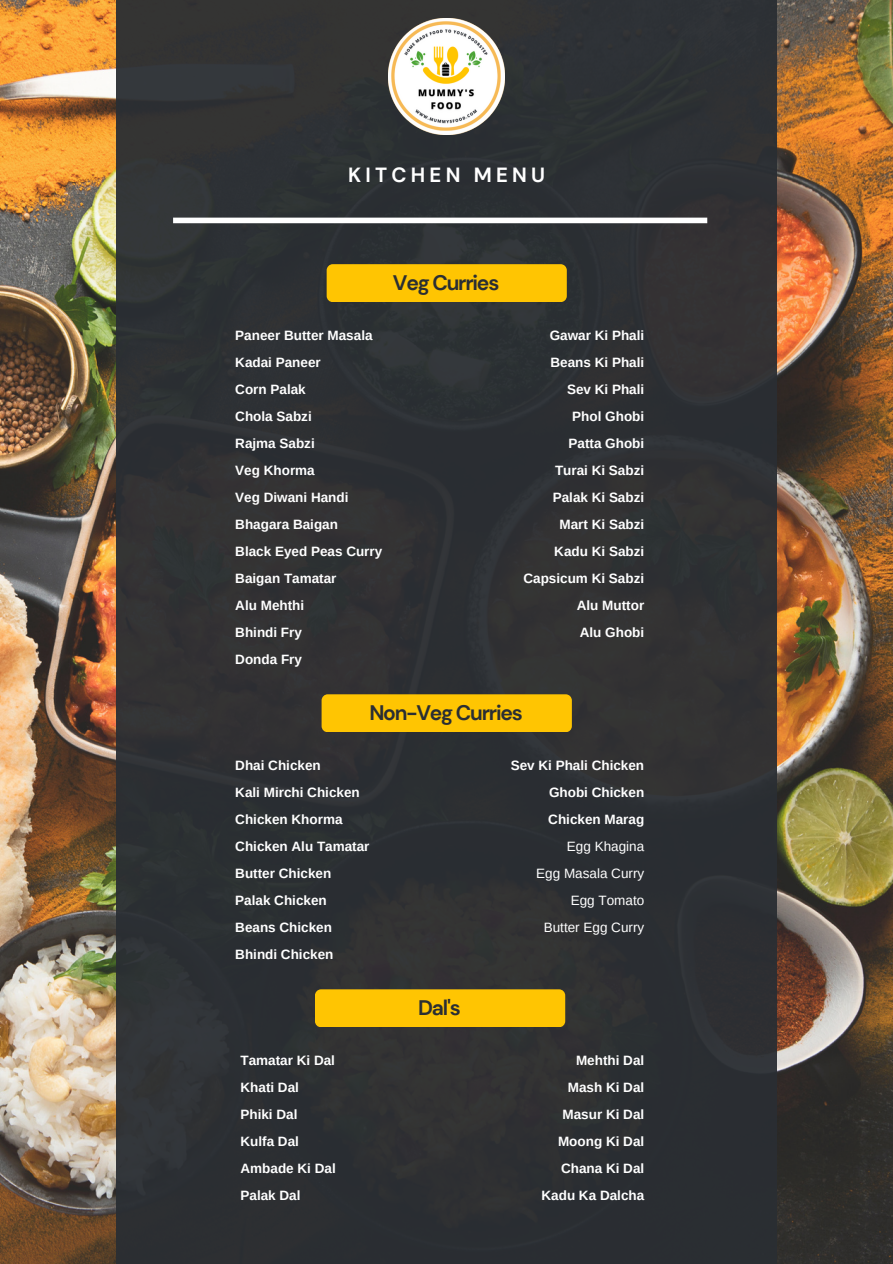
<style>
.page{position:relative;width:893px;height:1264px;background:#fff}
.page>*{position:absolute;margin:0;border:0;box-sizing:border-box;transform-origin:0 0}
.t1{font:700 21px "DM Sans";letter-spacing:-.055em;color:#2a2e33}
.t2{font:700 20.55px "DM Sans";letter-spacing:.205em;color:#fff}
.t3{font:700 13.5px/27px "Arimo";color:#fff}
.t4{font:13.5px "Arimo";color:#fff}
</style>
<div class="page">
<img style="left:0;top:0;width:892px;height:1263px">
<div style="left:116px;top:0;width:660px;height:1263px;background:#2a2e33"></div>
<div style="left:173px;top:218px;width:534px;height:5px;background:#fff"></div>
<div style="left:321px;top:694px;width:251px;height:38px;background:#ffc502;border-radius:6px"></div>
<div style="left:326px;top:264px;width:240px;height:38px;background:#ffc502;border-radius:6px"></div>
<img style="left:389px;top:18px;width:115px;height:116px">
<div style="left:315px;top:989px;width:250px;height:38px;background:#ffc502;border-radius:6px"></div>
<h3 class="t2" style="left:348px;top:162px;width:198px">KITCHEN MENU</h3>
<p class="t1" style="left:393px;top:269px;width:108px">Veg Curries</p>
<h3 class="t3" style="left:235px;top:322px;width:148px">Paneer Butter Masala<br>Kadai Paneer<br>Corn Palak<br>Chola Sabzi<br>Rajma Sabzi<br>Veg Khorma<br>Veg Diwani Handi<br>Bhagara Baigan<br>Black Eyed Peas Curry<br>Baigan Tamatar<br>Alu Mehthi<br>Bhindi Fry<br>Donda Fry</h3>
<h2 class="t3" style="left:523px;top:322px;width:122px;text-align:right">Gawar Ki Phali<br>Beans Ki Phali<br>Sev Ki Phali<br>Phol Ghobi<br>Patta Ghobi<br>Turai Ki Sabzi<br>Palak Ki Sabzi<br>Mart Ki Sabzi<br>Kadu Ki Sabzi<br>Capsicum Ki Sabzi<br>Alu Muttor<br>Alu Ghobi</h2>
<p class="t1" style="left:369px;top:699px;width:155px">Non-Veg Curries</p>
<h3 class="t3" style="left:235px;top:752px;width:136px">Dhai Chicken<br>Kali Mirchi Chicken<br>Chicken Khorma<br>Chicken Alu Tamatar<br>Butter Chicken<br>Palak Chicken<br>Beans Chicken<br>Bhindi Chicken</h3>
<p class="t3" style="left:510px;top:752px;width:135px">Sev Ki Phali Chicken</p>
<p class="t3" style="left:549px;top:779px;width:97px">Ghobi Chicken</p>
<p class="t3" style="left:548px;top:806px;width:97px">Chicken Marag</p>
<p class="t4" style="left:567px;top:839px;width:79px">Egg Khagina</p>
<p class="t4" style="left:536px;top:866px;width:109px">Egg Masala Curry</p>
<p class="t4" style="left:570px;top:893px;width:75px">Egg Tomato</p>
<p class="t4" style="left:543px;top:920px;width:102px">Butter Egg Curry</p>
<h2 class="t1" style="left:418px;top:994px;width:44px">Dal's</h2>
<h2 class="t3" style="left:240px;top:1047px;width:97px">Tamatar Ki Dal<br>Khati Dal<br>Phiki Dal<br>Kulfa Dal<br>Ambade Ki Dal<br>Palak Dal</h2>
<h3 class="t3" style="left:541px;top:1047px;width:104px;text-align:right">Mehthi Dal<br>Mash Ki Dal<br>Masur Ki Dal<br>Moong Ki Dal<br>Chana Ki Dal<br>Kadu Ka Dalcha</h3>
</div>
